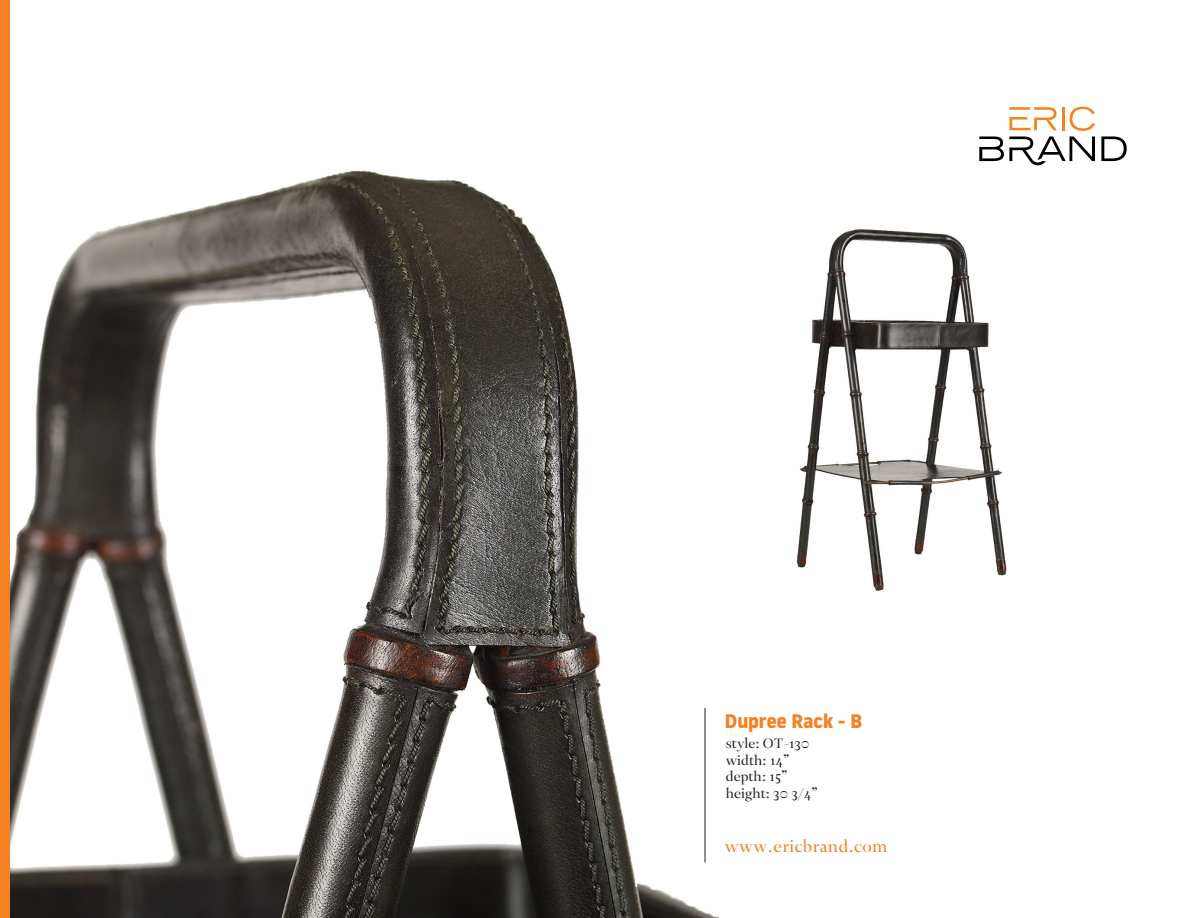
<style>
.page{position:relative;width:1188px;height:918px;background:#fff}
.page>*{position:absolute;margin:0;border:0;box-sizing:border-box;transform-origin:0 0}
.t1{font:700 19.5px "Noway";color:#f58121}
.t2{font:16.5px "Novela Display";letter-spacing:.025em;color:#f58122}
.t3{font:13.5px/16.5px "Novela Display";color:#231f20}
</style>
<div class="page">
<img style="left:796px;top:161px;width:317px;height:430px">
<img style="left:9px;top:64px;width:710px;height:854px">
<svg style="left:979px;top:107px;width:116px;height:60px"></svg>
<svg style="left:1101px;top:136px;width:26px;height:25px"></svg>
<div style="left:0;top:0;width:9px;height:918px;background:#f58122"></div>
<hr style="left:705px;top:708px;width:1px;height:154px;background:#231f20">
<h1 class="t1" style="left:725px;top:713px;width:139px">Dupree Rack - B</h1>
<p class="t3" style="left:726px;top:736px;width:94px">style: OT-130 width: 14” depth: 15” height: 30 3/4”</p>
<p class="t2" style="left:725px;top:839px;width:164px">www.ericbrand.com</p>
</div>
